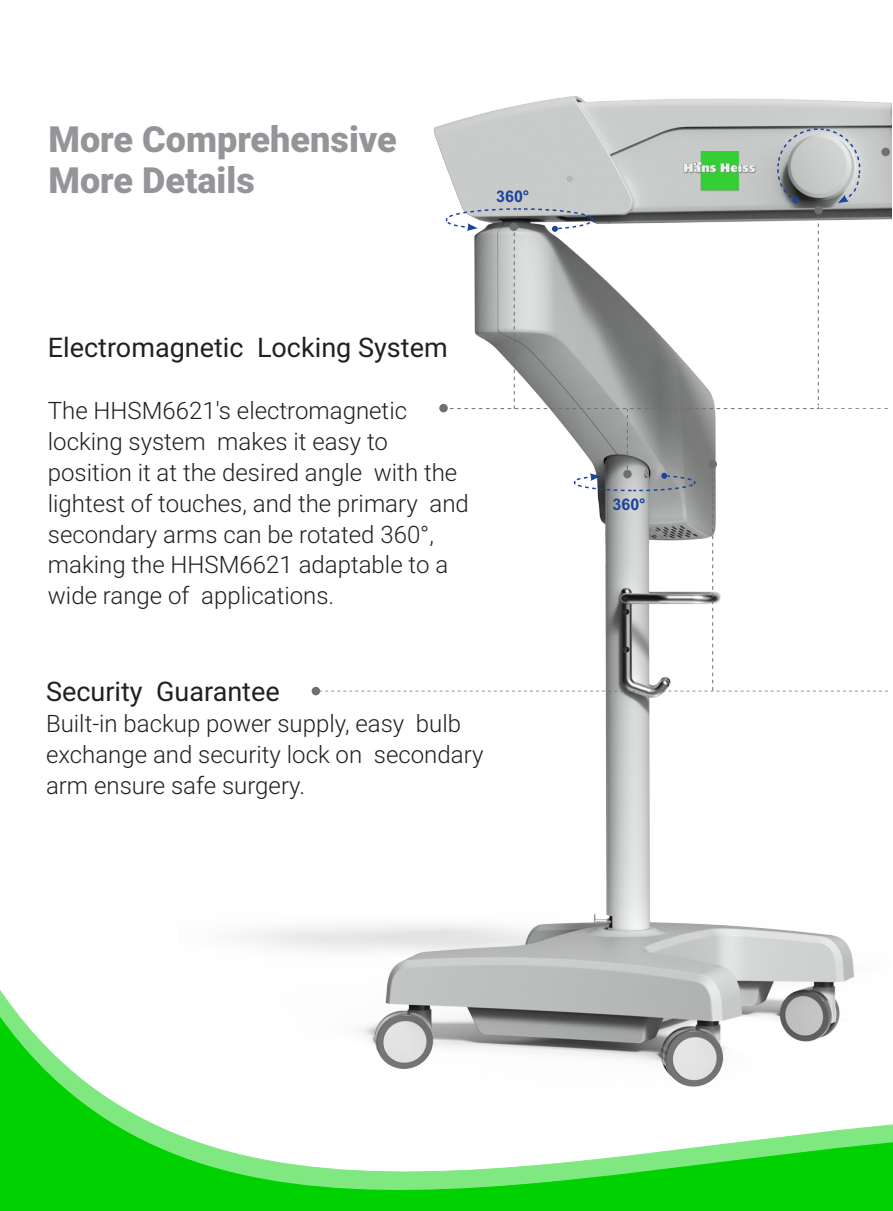
<style>
.page{position:relative;width:893px;height:1211px;background:#fff}
.page>*{position:absolute;margin:0;border:0;box-sizing:border-box;transform-origin:0 0}
.t1{font:900 36px/41.5px "Roboto";color:#939598}
.t2{font:27px "Roboto";color:#231f20}
.t3{font:300 24px/30.8px "Roboto";color:#231f20}
.t4{font:700 16.05px "Arial";color:#1b449c}
</style>
<div class="page">
<img style="left:245px;top:96px;width:646px;height:873px">
<div style="left:311px;top:687px;width:9px;height:8px;background:#6d6f71;border-radius:50%"></div>
<svg style="left:285px;top:211px;width:34px;height:198px"></svg>
<svg style="left:319px;top:128px;width:570px;height:563px"></svg>
<svg style="left:387px;top:969px;width:468px;height:18px;background:#c0c2c1"></svg>
<svg style="left:0;top:987px;width:892px;height:224px"></svg>
<h1 class="t1" style="left:48px;top:122px;width:350px">More Comprehensive<br>More Details</h1>
<p class="t4" style="left:496px;top:190px;width:35px">360°</p>
<p class="t2" style="left:48px;top:336px;width:401px">Electromagnetic Locking System</p>
<p class="t3" style="left:48px;top:398px;width:422px">The HHSM6621's electromagnetic locking system makes it easy to position it at the desired angle with the lightest of touches, and the primary and secondary arms can be rotated 360°, making the HHSM6621 adaptable to a wide range of applications.</p>
<p class="t2" style="left:46px;top:680px;width:235px">Security Guarantee</p>
<p class="t3" style="left:46px;top:711px;width:439px">Built-in backup power supply, easy bulb exchange and security lock on secondary arm ensure safe surgery.</p>
<p class="t4" style="left:612px;top:498px;width:35px">360°</p>
</div>
